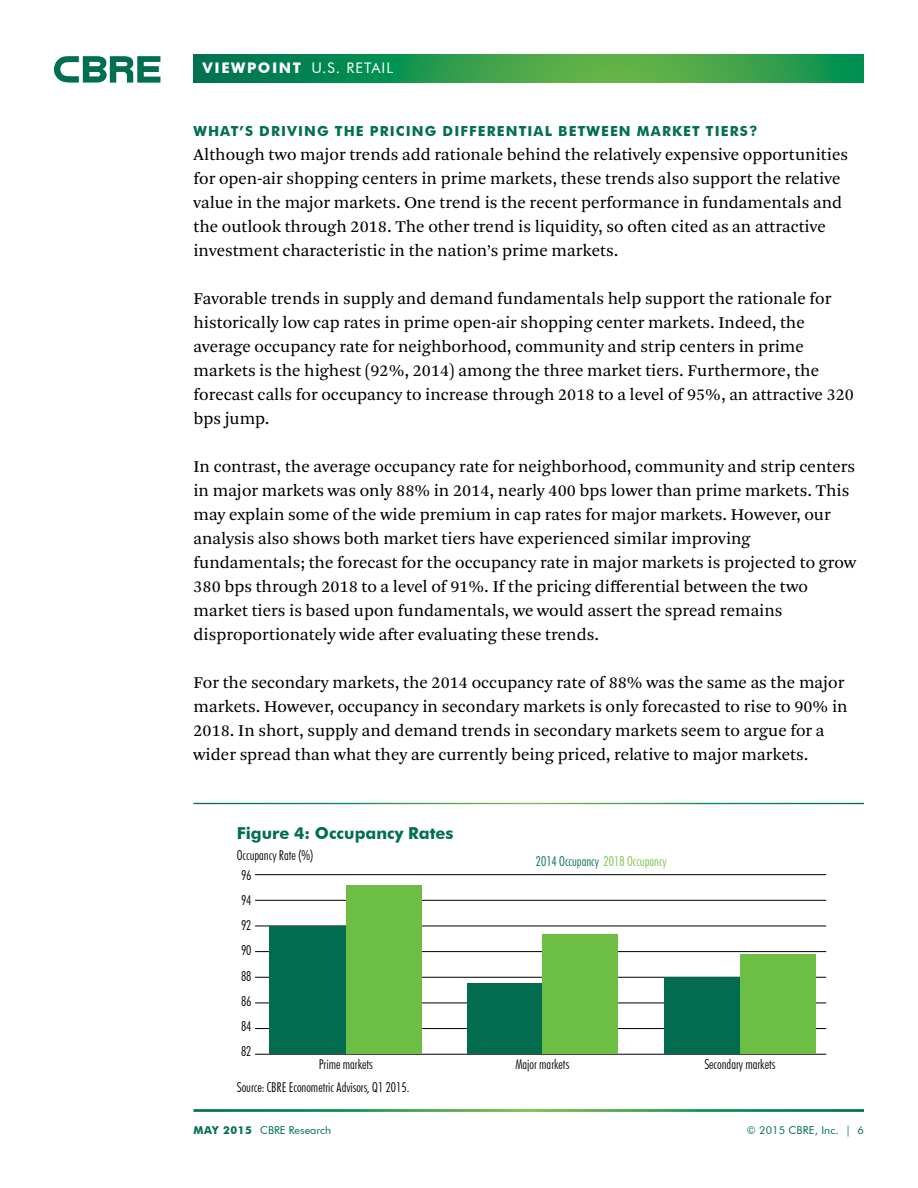
<style>
.page{position:relative;width:918px;height:1188px;background:#fff}
.page>*{position:absolute;margin:0;border:0;box-sizing:border-box;transform-origin:0 0}
.t1{font:17.25px/24px "Arnhem Pro Blond";color:#000}
.t2{font:700 16.5px "Futura BT";color:#006f51}
.t3{font:14.7px "Futura BT";letter-spacing:.07em;color:#fff}
.t4{font:700 13.8px "Futura BT";letter-spacing:.08em;color:#006f51}
.t5{font:300 condensed 13.5px "Futura BT";color:#000}
.t6{font:300 condensed 13.5px "Futura BT";color:#006f51}
.t7{font:10.8px "Futura BT";letter-spacing:.01em;color:#006f51}
.s1{font-weight:700}
.s2{color:#7ac143}
</style>
<div class="page">
<svg style="left:194px;top:54px;width:670px;height:29px;background:#2b994d"></svg>
<svg style="left:54px;top:56px;width:106px;height:27px"></svg>
<hr style="left:255px;top:1003px;width:571px;height:1px;background:#000">
<hr style="left:255px;top:951px;width:571px;height:1px;background:#000">
<hr style="left:255px;top:900px;width:571px;height:1px;background:#000">
<hr style="left:255px;top:1028px;width:571px;height:1px;background:#000">
<hr style="left:255px;top:977px;width:571px;height:1px;background:#000">
<hr style="left:255px;top:926px;width:571px;height:1px;background:#000">
<hr style="left:255px;top:874px;width:571px;height:1px;background:#000">
<hr style="left:255px;top:1054px;width:571px;height:1px;background:#000">
<div style="left:665px;top:978px;width:75px;height:76px;background:#036b4e"></div>
<div style="left:740px;top:954px;width:75px;height:100px;background:#6cbe45"></div>
<div style="left:467px;top:984px;width:76px;height:70px;background:#036b4e"></div>
<div style="left:543px;top:934px;width:75px;height:120px;background:#6cbe45"></div>
<div style="left:269px;top:927px;width:77px;height:127px;background:#036b4e"></div>
<div style="left:346px;top:886px;width:75px;height:168px;background:#6cbe45"></div>
<p class="t3" style="left:202px;top:59px;width:192px"><span class="s1">VIEWPOINT</span> U.s. retail</p>
<p class="t4" style="left:194px;top:123px;width:565px">WHAT’S DRIVING THE PRICING DIFFERENTIAL BETWEEN MARKET TIERS?</p>
<p class="t1" style="left:194px;top:143px;width:656px">Although two major trends add rationale behind the relatively expensive opportunities for open-air shopping centers in prime markets, these trends also support the relative value in the major markets. One trend is the recent performance in fundamentals and the outlook through 2018. The other trend is liquidity, so often cited as an attractive investment characteristic in the nation’s prime markets.</p>
<p class="t1" style="left:194px;top:287px;width:662px">Favorable trends in supply and demand fundamentals help support the rationale for historically low cap rates in prime open-air shopping center markets. Indeed, the average occupancy rate for neighborhood, community and strip centers in prime markets is the highest (92%, 2014) among the three market tiers. Furthermore, the forecast calls for occupancy to increase through 2018 to a level of 95%, an attractive 320 bps jump.</p>
<p class="t1" style="left:194px;top:455px;width:664px">In contrast, the average occupancy rate for neighborhood, community and strip centers in major markets was only 88% in 2014, nearly 400 bps lower than prime markets. This may explain some of the wide premium in cap rates for major markets. However, our analysis also shows both market tiers have experienced similar improving fundamentals; the forecast for the occupancy rate in major markets is projected to grow 380 bps through 2018 to a level of 91%. If the pricing differential between the two market tiers is based upon fundamentals, we would assert the spread remains disproportionately wide after evaluating these trends.</p>
<p class="t1" style="left:194px;top:671px;width:656px">For the secondary markets, the 2014 occupancy rate of 88% was the same as the major markets. However, occupancy in secondary markets is only forecasted to rise to 90% in 2018. In short, supply and demand trends in secondary markets seem to argue for a wider spread than what they are currently being priced, relative to major markets.</p>
<p class="t2" style="left:237px;top:823px;width:218px">FIGURE 4: OCCUPANCY RATES</p>
<p class="t5" style="left:237px;top:847px;width:78px">Occupancy Rate (%)</p>
<p class="t5" style="left:241px;top:867px;width:12px">96</p>
<p class="t5" style="left:241px;top:892px;width:12px">94</p>
<p class="t5" style="left:241px;top:917px;width:12px">92</p>
<p class="t5" style="left:241px;top:942px;width:12px">90</p>
<p class="t5" style="left:241px;top:968px;width:12px">88</p>
<p class="t5" style="left:241px;top:993px;width:12px">86</p>
<p class="t5" style="left:241px;top:1018px;width:12px">84</p>
<p class="t5" style="left:241px;top:1043px;width:12px">82</p>
<p class="t6" style="left:536px;top:853px;width:132px">2014 Occupancy <span class="s2">2018 Occupancy</span></p>
<p class="t5" style="left:319px;top:1056px;width:55px">Prime markets</p>
<p class="t5" style="left:515px;top:1056px;width:55px">Major markets</p>
<p class="t5" style="left:704px;top:1056px;width:72px">Secondary markets</p>
<p class="t5" style="left:237px;top:1079px;width:174px">Source: CBRE Econometric Advisors, Q1 2015.</p>
<p class="t7" style="left:194px;top:1123px;width:139px"><span class="s1">MAY 2015</span> CBRE Research</p>
<p class="t7" style="left:747px;top:1123px;width:119px">© 2015 CBRE, Inc. | 6</p>
</div>
